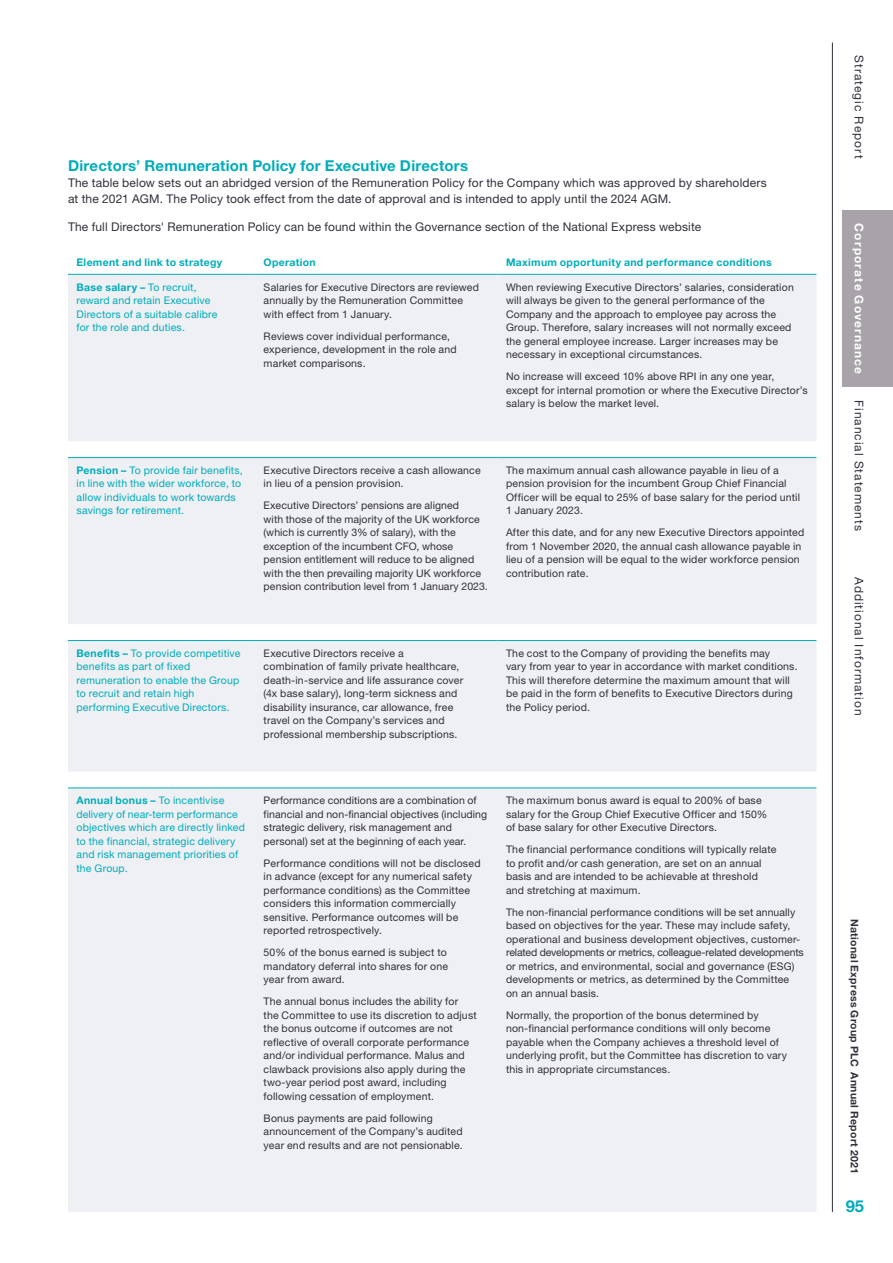
<style>
.page{position:relative;width:893px;height:1263px;background:#fff}
.page>*{position:absolute;margin:0;border:0;box-sizing:border-box;transform-origin:0 0}
.t1{font:700 16.5px "Helvetica Neue LT Std";color:#00acbb}
.t2{font:700 15px "Helvetica Neue LT Std";letter-spacing:.015em;color:#00acbb}
.t3{font:12px/15.8px "Helvetica Neue LT Std";letter-spacing:.015em;color:#322f3a}
.t4{font:12px "Helvetica Neue LT Std";letter-spacing:.085em;color:#322f3a}
.t5{font:12px "Helvetica Neue LT Std";letter-spacing:.08em;color:#322f3a}
.t6{font:700 12px "Helvetica Neue LT Std";letter-spacing:.09em;color:#fff}
.t7{font:10.5px/13.5px "Helvetica Neue LT Std";letter-spacing:.015em;color:#322f3a}
.t8{font:10.5px/13.5px "Helvetica Neue LT Std";letter-spacing:.015em;color:#00acbb}
.t9{font:700 10.5px "Helvetica Neue LT Std";letter-spacing:.03em;color:#00acbb}
.t10{font:700 10.5px "Helvetica Neue LT Std";letter-spacing:.03em;color:#322f3a}
.s1{font-weight:700}
</style>
<div class="page">
<div style="left:68px;top:275px;width:748px;height:937px;background:#eef0f3"></div>
<hr style="left:68px;top:457px;width:187px;height:1px;background:#00acbb">
<hr style="left:255px;top:457px;width:242px;height:1px;background:#00acbb">
<hr style="left:497px;top:457px;width:319px;height:1px;background:#00acbb">
<hr style="left:68px;top:640px;width:187px;height:1px;background:#00acbb">
<hr style="left:255px;top:640px;width:242px;height:1px;background:#00acbb">
<hr style="left:497px;top:640px;width:319px;height:1px;background:#00acbb">
<hr style="left:68px;top:787px;width:187px;height:1px;background:#00acbb">
<hr style="left:255px;top:787px;width:242px;height:1px;background:#00acbb">
<hr style="left:497px;top:787px;width:319px;height:1px;background:#00acbb">
<hr style="left:68px;top:274px;width:187px;height:1px;background:#00acbb">
<hr style="left:255px;top:274px;width:242px;height:1px;background:#00acbb">
<hr style="left:497px;top:274px;width:319px;height:1px;background:#00acbb">
<div style="left:842px;top:211px;width:51px;height:176px;background:#a8a2a9"></div>
<hr style="left:832px;top:43px;width:1px;height:1169px;background:#322f3a">
<h2 class="t2" style="left:68px;top:156px;width:402px">Directors’ Remuneration Policy for Executive Directors</h2>
<p class="t3" style="left:68px;top:174px;width:700px">The table below sets out an abridged version of the Remuneration Policy for the Company which was approved by shareholders at the 2021 AGM. The Policy took effect from the date of approval and is intended to apply until the 2024 AGM.</p>
<p class="t3" style="left:68px;top:219px;width:635px">The full Directors' Remuneration Policy can be found within the Governance section of the National Express website</p>
<p class="t9" style="left:77px;top:256px;width:147px">Element and link to strategy</p>
<p class="t9" style="left:264px;top:256px;width:54px">Operation</p>
<p class="t9" style="left:506px;top:256px;width:267px">Maximum opportunity and performance conditions</p>
<p class="t8" style="left:77px;top:280px;width:143px"><span class="s1">Base salary –</span> To recruit, reward and retain Executive<br>Directors of a suitable calibre for the role and duties.</p>
<p class="t7" style="left:264px;top:280px;width:217px">Salaries for Executive Directors are reviewed annually by the Remuneration Committee with effect from 1 January.</p>
<p class="t7" style="left:264px;top:329px;width:195px">Reviews cover individual performance, experience, development in the role and market comparisons.</p>
<p class="t7" style="left:506px;top:280px;width:289px">When reviewing Executive Directors’ salaries, consideration will always be given to the general performance of the Company and the approach to employee pay across the Group. Therefore, salary increases will not normally exceed the general employee increase. Larger increases may be necessary in exceptional circumstances.</p>
<p class="t7" style="left:506px;top:370px;width:303px">No increase will exceed 10% above RPI in any one year, except for internal promotion or where the Executive Director’s salary is below the market level.</p>
<p class="t8" style="left:77px;top:463px;width:168px"><span class="s1">Pension –</span> To provide fair benefits, in line with the wider workforce, to allow individuals to work towards savings for retirement.</p>
<p class="t7" style="left:264px;top:463px;width:219px">Executive Directors receive a cash allowance in lieu of a pension provision.</p>
<p class="t7" style="left:264px;top:499px;width:226px">Executive Directors’ pensions are aligned<br>with those of the majority of the UK workforce (which is currently 3% of salary), with the exception of the incumbent CFO, whose pension entitlement will reduce to be aligned with the then prevailing majority UK workforce pension contribution level from 1 January 2023.</p>
<p class="t7" style="left:506px;top:463px;width:295px">The maximum annual cash allowance payable in lieu of a pension provision for the incumbent Group Chief Financial Officer will be equal to 25% of base salary for the period until 1 January 2023.</p>
<p class="t7" style="left:506px;top:526px;width:300px">After this date, and for any new Executive Directors appointed from 1 November 2020, the annual cash allowance payable in lieu of a pension will be equal to the wider workforce pension contribution rate.</p>
<p class="t8" style="left:77px;top:646px;width:165px"><span class="s1">Benefits –</span> To provide competitive benefits as part of fixed remuneration to enable the Group to recruit and retain high performing Executive Directors.</p>
<p class="t7" style="left:264px;top:646px;width:201px">Executive Directors receive a combination of family private healthcare, death-in-service and life assurance cover (4x base salary), long-term sickness and disability insurance, car allowance, free travel on the Company’s services and professional membership subscriptions.</p>
<p class="t7" style="left:506px;top:646px;width:293px">The cost to the Company of providing the benefits may<br>vary from year to year in accordance with market conditions.<br>This will therefore determine the maximum amount that will be paid in the form of benefits to Executive Directors during the Policy period.</p>
<p class="t8" style="left:77px;top:793px;width:170px"><span class="s1">Annual bonus –</span> To incentivise delivery of near-term performance objectives which are directly linked to the financial, strategic delivery and risk management priorities of the Group.</p>
<p class="t7" style="left:264px;top:793px;width:225px">Performance conditions are a combination of financial and non-financial objectives (including strategic delivery, risk management and personal) set at the beginning of each year.</p>
<p class="t7" style="left:264px;top:856px;width:218px">Performance conditions will not be disclosed in advance (except for any numerical safety performance conditions) as the Committee considers this information commercially sensitive. Performance outcomes will be reported retrospectively.</p>
<p class="t7" style="left:264px;top:945px;width:186px">50% of the bonus earned is subject to mandatory deferral into shares for one year from award.</p>
<p class="t7" style="left:264px;top:994px;width:215px">The annual bonus includes the ability for<br>the Committee to use its discretion to adjust the bonus outcome if outcomes are not reflective of overall corporate performance and/or individual performance. Malus and clawback provisions also apply during the two-year period post award, including following cessation of employment.</p>
<p class="t7" style="left:264px;top:1111px;width:201px">Bonus payments are paid following announcement of the Company’s audited year end results and are not pensionable.</p>
<p class="t7" style="left:506px;top:793px;width:263px">The maximum bonus award is equal to 200% of base salary for the Group Chief Executive Officer and 150% of base salary for other Executive Directors.</p>
<p class="t7" style="left:506px;top:842px;width:272px">The financial performance conditions will typically relate to profit and/or cash generation, are set on an annual basis and are intended to be achievable at threshold and stretching at maximum.</p>
<p class="t7" style="left:506px;top:905px;width:299px">The non-financial performance conditions will be set annually based on objectives for the year. These may include safety, operational and business development objectives, customer&shy;related developments or metrics, colleague-related developments or metrics, and environmental, social and governance (ESG) developments or metrics, as determined by the Committee on an annual basis.</p>
<p class="t7" style="left:506px;top:1008px;width:283px">Normally, the proportion of the bonus determined by non-financial performance conditions will only become payable when the Company achieves a threshold level of underlying profit, but the Committee has discretion to vary this in appropriate circumstances.</p>
<p class="t4" style="left:866px;top:55px;width:105px;rotate:90deg">Strategic Report</p>
<p class="t6" style="left:866px;top:223px;width:152px;rotate:90deg">Corporate Governance</p>
<p class="t4" style="left:866px;top:400px;width:132px;rotate:90deg">Financial Statements</p>
<p class="t5" style="left:866px;top:577px;width:140px;rotate:90deg">Additional Information</p>
<p class="t10" style="left:861px;top:919px;width:257px;rotate:90deg">National Express Group PLC Annual Report 2021</p>
<h1 class="t1" style="left:846px;top:1196px;width:19px">95</h1>
</div>
